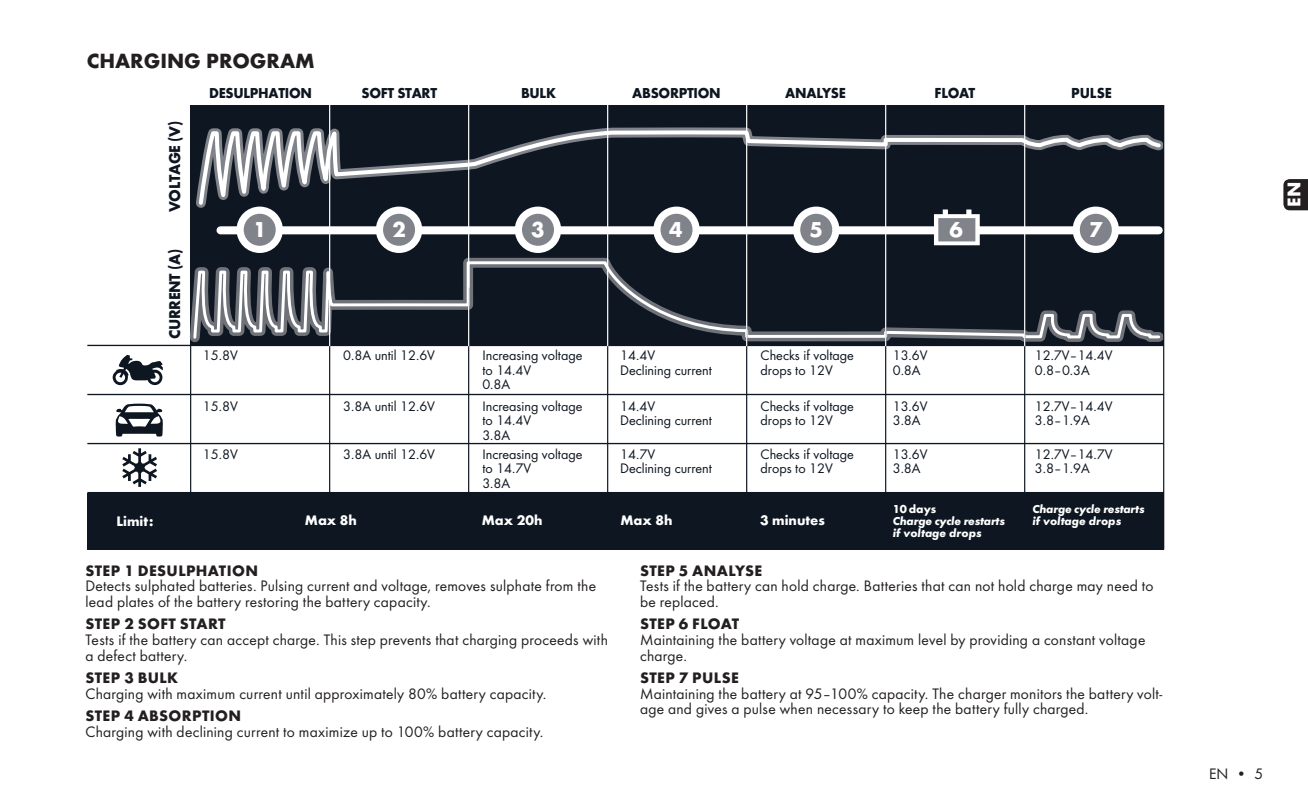
<style>
.page{position:relative;width:1308px;height:798px;background:#fff}
.page>*{position:absolute;margin:0;border:0;box-sizing:border-box;transform-origin:0 0}
.t1{font:700 22.28px "Futura";color:#fff}
.t2{font:700 21.38px "Futura";color:#231f20}
.t3{font:700 19.12px "Futura";color:#fff}
.t4{font:700 16.2px "Futura";letter-spacing:-.02em;color:#0d1621;scale:.96 1}
.t5{font:15.75px/15.8px "Futura Boo";letter-spacing:.02em;color:#231f20}
.t6{font:700 15.75px "Futura";letter-spacing:.025em;color:#231f20}
.t7{font:700 15.08px "Futura";letter-spacing:-.01em;color:#0d1621;scale:.95 1}
.t8{font:700 14.85px "Futura";letter-spacing:-.02em;color:#0d1621;scale:.96 1}
.t9{font:14.4px/14.4px "Futura Boo";color:#0d1621}
.t10{font:700 14.4px "Futura";color:#fff}
.t11{font:italic 700 11.92px/11.9px "Futura";letter-spacing:-.02em;color:#fff}
.t12{font:700 11.92px "Futura";color:#fff}
</style>
<div class="page">
<svg style="left:1283px;top:179px;width:24px;height:31px"></svg>
<hr style="left:190px;top:105px;width:1px;height:443px;background:#0d1621">
<hr style="left:329px;top:287px;width:1px;height:261px;background:#0d1621">
<hr style="left:87px;top:393px;width:1076px;height:2px;background:#0d1621">
<hr style="left:87px;top:442px;width:1076px;height:2px;background:#0d1621">
<hr style="left:87px;top:491px;width:1076px;height:2px;background:#0d1621">
<hr style="left:87px;top:344px;width:1076px;height:2px;background:#0d1621">
<div style="left:88px;top:492px;width:1075px;height:57px;background:#0d1621"></div>
<hr style="left:468px;top:287px;width:1px;height:261px;background:#0d1621">
<hr style="left:607px;top:287px;width:1px;height:261px;background:#0d1621">
<hr style="left:746px;top:287px;width:1px;height:261px;background:#0d1621">
<hr style="left:885px;top:287px;width:1px;height:261px;background:#0d1621">
<hr style="left:1024px;top:287px;width:1px;height:261px;background:#0d1621">
<svg style="left:115px;top:403px;width:48px;height:33px"></svg>
<svg style="left:113px;top:354px;width:50px;height:31px"></svg>
<svg style="left:122px;top:448px;width:35px;height:38px"></svg>
<svg style="left:190px;top:105px;width:975px;height:284px"></svg>
<svg style="left:196px;top:118px;width:966px;height:156px;background:#363d46"></svg>
<hr style="left:1163px;top:105px;width:1px;height:444px;background:#0d1621">
<hr style="left:329px;top:99px;width:1px;height:247px;background:#fff">
<hr style="left:468px;top:99px;width:1px;height:247px;background:#fff">
<hr style="left:607px;top:99px;width:1px;height:247px;background:#fff">
<hr style="left:746px;top:99px;width:1px;height:247px;background:#fff">
<hr style="left:885px;top:99px;width:1px;height:247px;background:#fff">
<hr style="left:1024px;top:99px;width:1px;height:247px;background:#fff">
<h2 class="t2" style="left:87px;top:48px;width:229px">CHARGING PROGRAM</h2>
<p class="t4" style="left:165px;top:212px;width:97px;rotate:-90deg">VOLTAGE (V)</p>
<p class="t4" style="left:165px;top:339px;width:95px;rotate:-90deg">CURRENT (A)</p>
<p class="t7" style="left:934px;top:83px;width:44px">FLOAT</p>
<p class="t8" style="left:209px;top:83px;width:109px">DESULPHATION</p>
<p class="t8" style="left:361px;top:83px;width:80px">SOFT START</p>
<p class="t8" style="left:521px;top:83px;width:38px">BULK</p>
<p class="t8" style="left:632px;top:83px;width:94px">ABSORPTION</p>
<p class="t7" style="left:785px;top:83px;width:66px">ANALYSE</p>
<p class="t7" style="left:1071px;top:83px;width:44px">PULSE</p>
<h1 class="t1" style="left:392px;top:215px;width:15px">2</h1>
<h1 class="t1" style="left:531px;top:215px;width:15px">3</h1>
<h1 class="t1" style="left:669px;top:215px;width:15px">4</h1>
<h1 class="t1" style="left:809px;top:215px;width:15px">5</h1>
<h1 class="t1" style="left:253px;top:215px;width:15px">1</h1>
<h1 class="t1" style="left:949px;top:215px;width:15px">6</h1>
<h1 class="t1" style="left:1089px;top:215px;width:15px">7</h1>
<p class="t9" style="left:203px;top:348px;width:36px">15.8V</p>
<p class="t9" style="left:343px;top:348px;width:93px">0.8A until 12.6V</p>
<p class="t9" style="left:482px;top:348px;width:102px">Increasing voltage to 14.4V<br>0.8A</p>
<p class="t9" style="left:620px;top:348px;width:93px">14.4V<br>Declining current</p>
<p class="t9" style="left:760px;top:348px;width:95px">Checks if voltage drops to 12V</p>
<p class="t9" style="left:892px;top:348px;width:36px">13.6V<br>0.8A</p>
<p class="t9" style="left:1034px;top:348px;width:79px">12.7V‒14.4V<br>0.8‒0.3A</p>
<p class="t9" style="left:203px;top:399px;width:36px">15.8V</p>
<p class="t9" style="left:343px;top:399px;width:93px">3.8A until 12.6V</p>
<p class="t9" style="left:482px;top:399px;width:102px">Increasing voltage to 14.4V<br>3.8A</p>
<p class="t9" style="left:620px;top:399px;width:93px">14.4V<br>Declining current</p>
<p class="t9" style="left:760px;top:399px;width:95px">Checks if voltage drops to 12V</p>
<p class="t9" style="left:892px;top:399px;width:36px">13.6V<br>3.8A</p>
<p class="t9" style="left:1034px;top:399px;width:79px">12.7V‒14.4V<br>3.8‒1.9A</p>
<p class="t9" style="left:203px;top:446px;width:36px">15.8V</p>
<p class="t9" style="left:343px;top:446px;width:93px">3.8A until 12.6V</p>
<p class="t9" style="left:482px;top:446px;width:102px">Increasing voltage to 14.7V<br>3.8A</p>
<p class="t9" style="left:620px;top:446px;width:93px">14.7V<br>Declining current</p>
<p class="t9" style="left:760px;top:446px;width:95px">Checks if voltage drops to 12V</p>
<p class="t9" style="left:892px;top:446px;width:36px">13.6V<br>3.8A</p>
<p class="t9" style="left:1034px;top:446px;width:79px">12.7V‒14.7V<br>3.8‒1.9A</p>
<p class="t10" style="left:305px;top:511px;width:53px">MAX 8H</p>
<p class="t10" style="left:116px;top:512px;width:38px">LIMIT:</p>
<p class="t10" style="left:482px;top:511px;width:62px">MAX 20H</p>
<p class="t10" style="left:620px;top:511px;width:53px">MAX 8H</p>
<p class="t10" style="left:760px;top:511px;width:66px">3 MINUTES</p>
<p class="t12" style="left:892px;top:501px;width:45px">10DAYS</p>
<p class="t11" style="left:892px;top:514px;width:114px">Charge cycle restarts if voltage drops</p>
<p class="t11" style="left:1032px;top:502px;width:114px">Charge cycle restarts if voltage drops</p>
<p class="t6" style="left:85px;top:560px;width:75px">STEP 1 DESULPHATION</p>
<p class="t5" style="left:85px;top:578px;width:512px">Detects sulphated batteries. Pulsing current and voltage, removes sulphate from the lead plates of the battery restoring the battery capacity.</p>
<p class="t6" style="left:85px;top:614px;width:63px">STEP 2 SOFT</p>
<p class="t6" style="left:180px;top:614px;width:10px">START</p>
<p class="t5" style="left:85px;top:631px;width:524px">Tests if the battery can accept charge. This step prevents that charging proceeds with a defect battery.</p>
<p class="t6" style="left:85px;top:667px;width:64px">STEP 3 BULK</p>
<p class="t5" style="left:85px;top:685px;width:462px">Charging with maximum current until approximately 80% battery capacity.</p>
<p class="t6" style="left:85px;top:705px;width:64px">STEP 4 ABSORPTION</p>
<p class="t5" style="left:85px;top:723px;width:459px">Charging with declining current to maximize up to 100% battery capacity.</p>
<p class="t6" style="left:640px;top:560px;width:64px">STEP 5 ANALYS</p>
<p class="t6" style="left:754px;top:560px;width:9px">E</p>
<p class="t5" style="left:640px;top:578px;width:515px">Tests if the battery can hold charge. Batteries that can not hold charge may need to be replaced.</p>
<p class="t6" style="left:640px;top:614px;width:63px">STEP 6 FLOAT</p>
<p class="t5" style="left:640px;top:631px;width:507px">Maintaining the battery voltage at maximum level by providing a constant voltage charge.</p>
<p class="t6" style="left:640px;top:667px;width:63px">STEP 7 PULSE</p>
<p class="t5" style="left:640px;top:685px;width:524px">Maintaining the battery at 95–100% capacity. The charger monitors the battery volt&shy;age and gives a pulse when necessary to keep the battery fully charged.</p>
<p class="t3" style="left:1282px;top:207px;width:27px;rotate:-90deg">EN</p>
<p class="t5" style="left:1209px;top:765px;width:56px">EN • 5</p>
</div>
